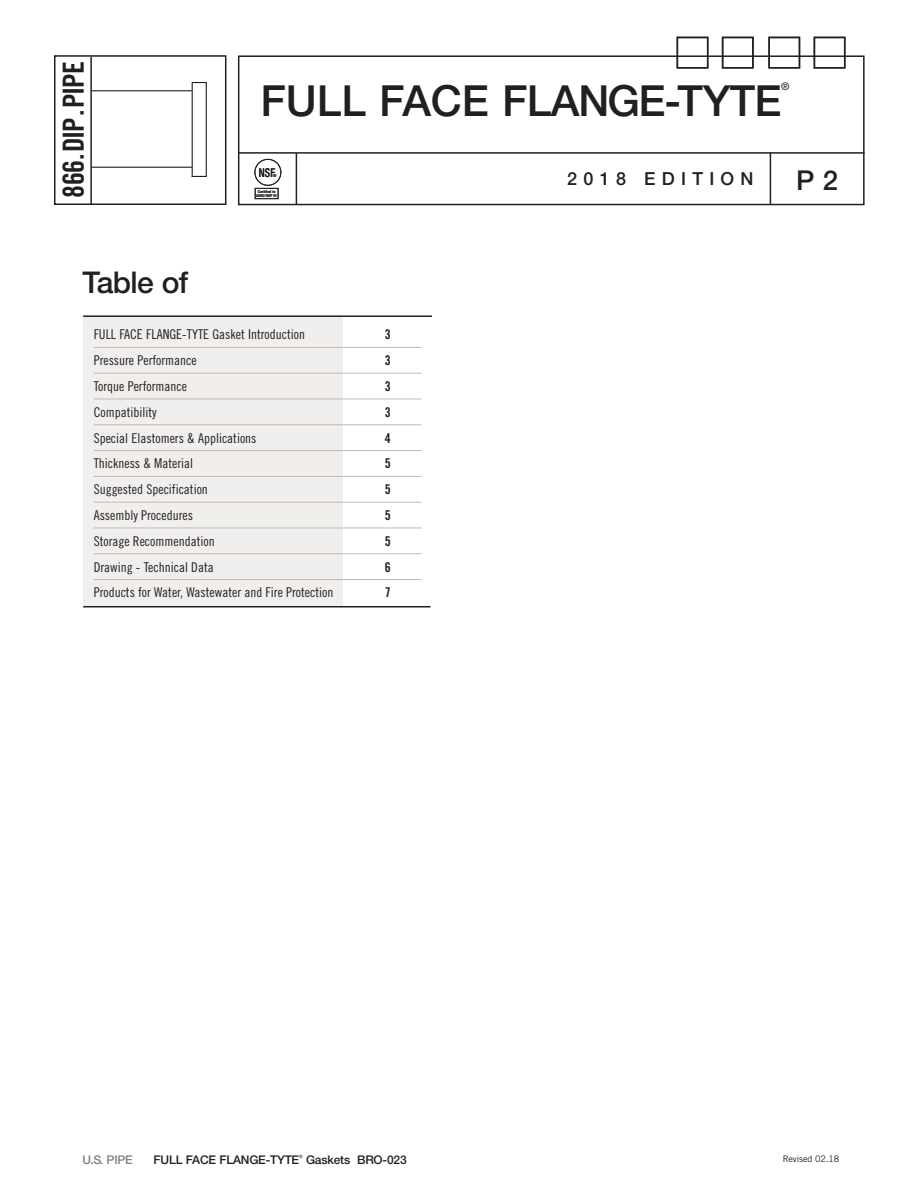
<style>
.page{position:relative;width:918px;height:1188px;background:#fff}
.page>*{position:absolute;margin:0;border:0;box-sizing:border-box;transform-origin:0 0}
.t1{font:500 42.9px "Helvetica Neue LT Std";letter-spacing:-.015em;color:#231f20}
.t2{font:500 30px "Helvetica Neue LT Std";letter-spacing:-.02em;color:#231f20}
.t3{font:29.1px "Trade Gothic LT Std Bd Cn 20";letter-spacing:-.03em;color:#231f20}
.t4{font:500 27.45px "Helvetica Neue LT Std";color:#231f20}
.t5{font:500 18px "Helvetica Neue LT Std";letter-spacing:.35em;color:#231f20}
.t6{font:13.5px "Trade Gothic LT Std Cn 18";color:#231f20}
.t7{font:13.5px "Trade Gothic LT Std Bd Cn 20";color:#231f20}
.t8{font:500 condensed 12.3px "Helvetica Neue LT Std";color:#231f20;scale:.85 1}
.t9{font:500 12px "Helvetica Neue LT Std";letter-spacing:-.015em;color:#231f20}
.t10{font:500 12px "Helvetica Neue LT Std";color:#808285}
.t11{font:500 10.5px "Helvetica Neue LT Std";color:#231f20}
.t12{font:9px "Trade Gothic LT Std";letter-spacing:-.015em;color:#231f20}
.t13{font:500 4.5px "Helvetica Neue LT Std";color:#231f20}
.t14{font:700 4.05px "Helvetica Neue LT Std";color:#231f20}
.t15{font:700 3.9px/3.6px "Helvetica Neue LT Std";letter-spacing:-.005em;color:#231f20;text-align:center;scale:.85 1}
</style>
<div class="page">
<div style="left:54px;top:55px;width:172px;height:150px;border:2px solid #231f20"></div>
<hr style="left:90px;top:57px;width:2px;height:147px;background:#231f20">
<hr style="left:92px;top:90px;width:100px;height:1px;background:#231f20">
<hr style="left:192px;top:83px;width:1px;height:93px;background:#231f20">
<svg style="left:192px;top:82px;width:15px;height:1px"></svg>
<hr style="left:206px;top:83px;width:1px;height:93px;background:#231f20">
<svg style="left:192px;top:176px;width:15px;height:1px"></svg>
<hr style="left:91px;top:167px;width:101px;height:1px;background:#231f20">
<div style="left:238px;top:55px;width:627px;height:150px;border:2px solid #231f20"></div>
<hr style="left:239px;top:152px;width:626px;height:2px;background:#231f20">
<hr style="left:296px;top:153px;width:1px;height:51px;background:#231f20">
<div style="left:814px;top:37px;width:31px;height:32px;border:2px solid #231f20"></div>
<div style="left:768px;top:37px;width:32px;height:32px;border:2px solid #231f20"></div>
<div style="left:722px;top:37px;width:32px;height:32px;border:2px solid #231f20"></div>
<div style="left:677px;top:37px;width:31px;height:32px;border:2px solid #231f20"></div>
<div style="left:254px;top:159px;width:27px;height:27px;border:1px solid #231f20;border-radius:50%"></div>
<div style="left:255px;top:188px;width:24px;height:11px;border:1px solid #231f20"></div>
<hr style="left:770px;top:153px;width:1px;height:51px;background:#231f20">
<div style="left:83px;top:316px;width:260px;height:291px;background:#f1efed"></div>
<hr style="left:83px;top:315px;width:349px;height:2px;background:#231f20">
<hr style="left:83px;top:606px;width:348px;height:2px;background:#231f20">
<hr style="left:94px;top:347px;width:328px;height:1px;background:#c3b9b2">
<hr style="left:94px;top:373px;width:328px;height:1px;background:#c3b9b2">
<hr style="left:94px;top:399px;width:328px;height:1px;background:#c3b9b2">
<hr style="left:94px;top:425px;width:328px;height:1px;background:#c3b9b2">
<hr style="left:94px;top:450px;width:328px;height:1px;background:#c3b9b2">
<hr style="left:94px;top:476px;width:328px;height:1px;background:#c3b9b2">
<hr style="left:94px;top:502px;width:328px;height:1px;background:#c3b9b2">
<hr style="left:94px;top:528px;width:328px;height:1px;background:#c3b9b2">
<hr style="left:94px;top:554px;width:328px;height:1px;background:#c3b9b2">
<hr style="left:94px;top:579px;width:328px;height:1px;background:#c3b9b2">
<h3 class="t3" style="left:56px;top:198px;width:138px;rotate:-90deg">866.DIP.PIPE</h3>
<h2 class="t2" style="left:82px;top:264px;width:107px">Table of</h2>
<h1 class="t1" style="left:260px;top:75px;width:523px">FULL FACE FLANGE-TYTE</h1>
<p class="t11" style="left:781px;top:80px;width:10px">®</p>
<p class="t8" style="left:259px;top:165px;width:21px">NSF</p>
<p class="t14" style="left:273px;top:173px;width:5px">®</p>
<p class="t15" style="left:256px;top:190px;width:26px">Certified to<br>ANSI/NSF 61</p>
<h3 class="t5" style="left:567px;top:168px;width:188px">2018 EDITION</h3>
<h3 class="t4" style="left:796px;top:163px;width:43px">P 2</h3>
<p class="t6" style="left:94px;top:327px;width:213px">FULL FACE FLANGE-TYTE Gasket Introduction</p>
<p class="t7" style="left:385px;top:326px;width:7px">3</p>
<p class="t6" style="left:94px;top:352px;width:105px">Pressure Performance</p>
<p class="t7" style="left:385px;top:352px;width:7px">3</p>
<p class="t6" style="left:94px;top:378px;width:95px">Torque Performance</p>
<p class="t7" style="left:385px;top:378px;width:7px">3</p>
<p class="t6" style="left:94px;top:404px;width:64px">Compatibility</p>
<p class="t7" style="left:385px;top:404px;width:7px">3</p>
<p class="t6" style="left:94px;top:430px;width:164px">Special Elastomers &amp; Applications</p>
<p class="t7" style="left:385px;top:430px;width:7px">4</p>
<p class="t6" style="left:94px;top:456px;width:101px">Thickness &amp; Material</p>
<p class="t7" style="left:385px;top:455px;width:7px">5</p>
<p class="t6" style="left:94px;top:481px;width:116px">Suggested Specification</p>
<p class="t7" style="left:385px;top:481px;width:7px">5</p>
<p class="t6" style="left:94px;top:507px;width:101px">Assembly Procedures</p>
<p class="t7" style="left:385px;top:507px;width:7px">5</p>
<p class="t6" style="left:94px;top:533px;width:123px">Storage Recommendation</p>
<p class="t7" style="left:385px;top:533px;width:7px">5</p>
<p class="t6" style="left:94px;top:559px;width:122px">Drawing - Technical Data</p>
<p class="t7" style="left:385px;top:559px;width:7px">6</p>
<p class="t6" style="left:94px;top:585px;width:241px">Products for Water, Wastewater and Fire Protection</p>
<p class="t7" style="left:385px;top:584px;width:7px">7</p>
<p class="t10" style="left:82px;top:1152px;width:52px">U.S. PIPE</p>
<p class="t9" style="left:154px;top:1152px;width:147px">FULL FACE FLANGE-TYTE</p>
<p class="t13" style="left:299px;top:1153px;width:5px">®</p>
<p class="t9" style="left:306px;top:1152px;width:102px">Gaskets BRO-023</p>
<p class="t12" style="left:783px;top:1153px;width:58px">Revised 02.18</p>
</div>
